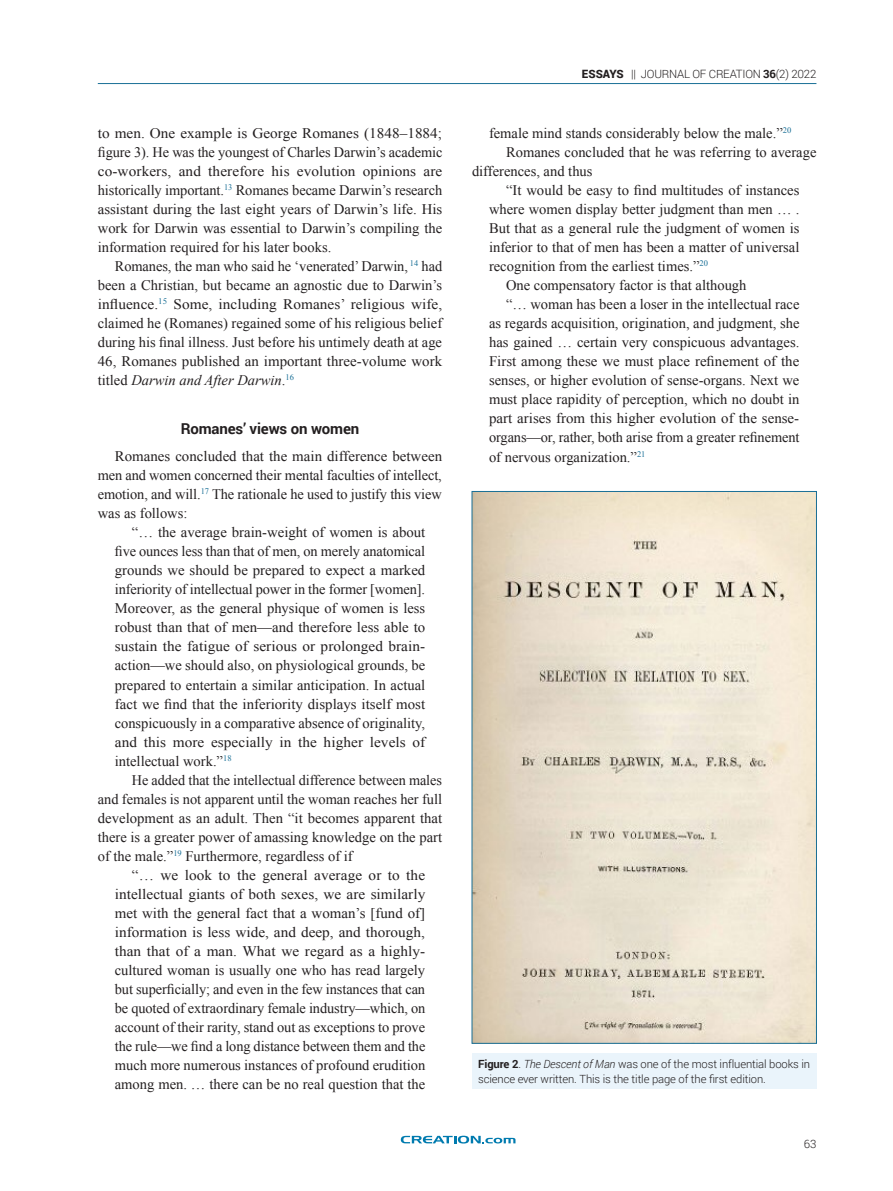
<style>
.page{position:relative;width:893px;height:1191px;background:#fff}
.page>*{position:absolute;margin:0;border:0;box-sizing:border-box;transform-origin:0 0}
.Sub-heading__1{font:700 15px "Roboto";letter-spacing:-.01em;color:#231f20}
.Quote__2-column{font:14.55px/19px "Times New Roman";color:#231f20;text-align:justify}
.Quote__2-column-2{font:14.55px/19px "Times New Roman";color:#231f20;text-align:justify;scale:1.05 1}
.Body{font:14.55px/19px "Times New Roman";color:#231f20;text-align:justify}
.After_Quote_Paragrap{font:14.55px/19px "Times New Roman";color:#231f20;text-align:justify}
.Body-2{font:14.55px/19px "Times New Roman";color:#231f20;text-align:justify;scale:1.05 1}
.t1{font:300 11.4px "Roboto";letter-spacing:-.02em;color:#231f20}
.Captions{font:300 11.25px/15px "Roboto";letter-spacing:-.01em;color:#231f20}
.s1{font-style:italic}
.s2{font-weight:900}
.s3{font-weight:700}
</style>
<div class="page">
<svg style="left:401px;top:1135px;width:114px;height:8px"></svg>
<hr style="left:98px;top:83px;width:718px;height:1px;background:#196f96">
<div style="left:472px;top:1053px;width:344px;height:36px;background:#eaf4fb"></div>
<img style="left:474px;top:493px;width:341px;height:548px">
<p class="Body-2" style="left:98px;top:123px;width:330px">to men. One example is George Romanes (1848–1884; figure 3). He was the youngest of Charles Darwin’s academic co-workers, and therefore his evolution opinions are historically important.<sup>13</sup> Romanes became Darwin’s research assistant during the last eight years of Darwin’s life. His work for Darwin was essential to Darwin’s compiling the information required for his later books.</p>
<p class="Body" style="left:98px;top:256px;width:346px;text-indent:17px">Romanes, the man who said he ‘venerated’ Darwin, <sup>14</sup> had been a Christian, but became an agnostic due to Darwin’s influence.<sup>15</sup> Some, including Romanes’ religious wife, claimed he (Romanes) regained some of his religious belief during his final illness. Just before his untimely death at age 46, Romanes published an important three-volume work titled <span class="s1">Darwin and After Darwin</span>.<sup>16</sup></p>
<p class="Sub-heading__1" style="left:181px;top:418px;width:180px">Romanes’ views on women</p>
<p class="Body" style="left:98px;top:446px;width:346px;text-indent:17px">Romanes concluded that the main difference between men and women concerned their mental faculties of intellect, emotion, and will.<sup>17</sup> The rationale he used to justify this view was as follows:</p>
<p class="Quote__2-column" style="left:115px;top:523px;width:312px;text-indent:17px">“… the average brain-weight of women is about five ounces less than that of men, on merely anatomical grounds we should be prepared to expect a marked inferiority of intellectual power in the former [women].<br>Moreover, as the general physique of women is less robust than that of men—and therefore less able to sustain the fatigue of serious or prolonged brain&shy;action—we should also, on physiological grounds, be prepared to entertain a similar anticipation. In actual fact we find that the inferiority displays itself most conspicuously in a comparative absence of originality, and this more especially in the higher levels of intellectual work.”<sup>18</sup></p>
<p class="After_Quote_Paragrap" style="left:98px;top:770px;width:346px;text-indent:34px">He added that the intellectual difference between males and females is not apparent until the woman reaches her full development as an adult. Then “it becomes apparent that there is a greater power of amassing knowledge on the part of the male.”<sup>19</sup> Furthermore, regardless of if</p>
<p class="Quote__2-column-2" style="left:115px;top:865px;width:297px;text-indent:17px">“… we look to the general average or to the intellectual giants of both sexes, we are similarly met with the general fact that a woman’s [fund of] information is less wide, and deep, and thorough, than that of a man. What we regard as a highly&shy;cultured woman is usually one who has read largely but superficially; and even in the few instances that can be quoted of extraordinary female industry—which, on account of their rarity, stand out as exceptions to prove the rule—we find a long distance between them and the much more numerous instances of profound erudition among men. … there can be no real question that the</p>
<p class="t1" style="left:582px;top:66px;width:236px"><span class="s2">ESSAYS</span> || JOURNAL OF CREATION <span class="s3">36</span>(2) 2022</p>
<p class="Quote__2-column" style="left:489px;top:123px;width:304px">female mind stands considerably below the male.”<sup>20</sup></p>
<p class="After_Quote_Paragrap" style="left:472px;top:142px;width:346px;text-indent:34px">Romanes concluded that he was referring to average differences, and thus</p>
<p class="Quote__2-column" style="left:489px;top:180px;width:312px;text-indent:17px">“It would be easy to find multitudes of instances where women display better judgment than men … .<br>But that as a general rule the judgment of women is inferior to that of men has been a matter of universal recognition from the earliest times.”<sup>20</sup></p>
<p class="After_Quote_Paragrap" style="left:506px;top:275px;width:242px">One compensatory factor is that although</p>
<p class="Quote__2-column" style="left:489px;top:294px;width:312px;text-indent:17px">“… woman has been a loser in the intellectual race as regards acquisition, origination, and judgment, she has gained … certain very conspicuous advantages.<br>First among these we must place refinement of the senses, or higher evolution of sense-organs. Next we must place rapidity of perception, which no doubt in part arises from this higher evolution of the sense&shy;organs—or, rather, both arise from a greater refinement of nervous organization.”<sup>21</sup></p>
<p class="Captions" style="left:478px;top:1055px;width:334px"><span class="s3">Figure 2</span>. <span class="s1">The Descent of Man</span> was one of the most influential books in science ever written. This is the title page of the first edition.</p>
<p class="t1" style="left:804px;top:1135px;width:14px">63</p>
</div>
